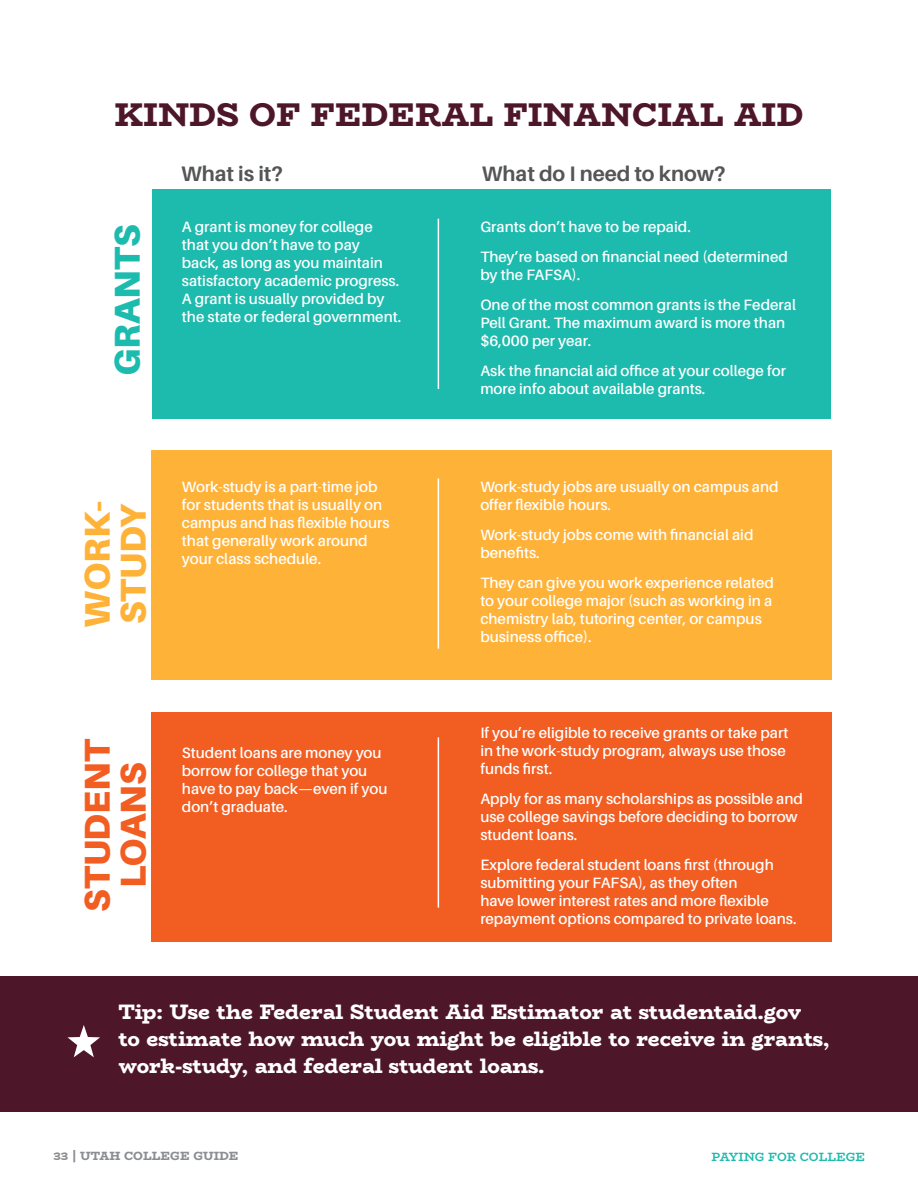
<style>
.page{position:relative;width:918px;height:1188px;background:#fff}
.page>*{position:absolute;margin:0;border:0;box-sizing:border-box;transform-origin:0 0}
.t1{font:900 36px/36px "Aileron";color:#f25d21;text-align:center}
.t2{font:900 36px/36px "Aileron";color:#ffb238}
.t3{font:900 36px "Aileron";color:#1dbbae}
.Subheader_-_black{font:800 33px "Bio Rhyme";color:#4d1629}
.Subheader_-_black-2{font:800 21px/27px "Bio Rhyme";letter-spacing:-.005em;color:#fff}
.t4{font:700 21px "Aileron";color:#545557}
.Chart_text{font:600 15px/18px "Aileron";color:#fff}
.t5{font:800 12px "Bio Rhyme";color:#8b8d90}
.t6{font:700 12px "Bio Rhyme";color:#1dbbae}
</style>
<div class="page">
<div style="left:152px;top:712px;width:680px;height:229px;background:#f25d21"></div>
<div style="left:152px;top:451px;width:680px;height:229px;background:#ffb238"></div>
<div style="left:152px;top:189px;width:679px;height:230px;background:#1dbbae"></div>
<hr style="left:438px;top:219px;width:1px;height:170px;background:#fff">
<hr style="left:438px;top:737px;width:1px;height:171px;background:#fff">
<hr style="left:438px;top:478px;width:1px;height:171px;background:#fff">
<div style="left:0;top:976px;width:918px;height:136px;background:#4d1629"></div>
<svg style="left:67px;top:1025px;width:33px;height:32px"></svg>
<p class="Subheader_-_black" style="left:115px;top:89px;width:690px">KINDS OF FEDERAL FINANCIAL AID</p>
<p class="t3" style="left:106px;top:376px;width:153px;rotate:-90deg">GRANTS</p>
<p class="t2" style="left:79px;top:628px;width:129px;rotate:-90deg">WORK-<br>STUDY</p>
<p class="t1" style="left:79px;top:912px;width:174px;rotate:-90deg">STUDENT<br>LOANS</p>
<p class="t4" style="left:181px;top:162px;width:104px">What is it?</p>
<p class="t4" style="left:482px;top:162px;width:245px">What do I need to know?</p>
<p class="Chart_text" style="left:182px;top:218px;width:221px">A grant is money for college that you don’t have to pay<br>back, as long as you maintain satisfactory academic progress.<br>A grant is usually provided by the state or federal government.</p>
<p class="Chart_text" style="left:480px;top:218px;width:212px">Grants don’t have to be repaid.</p>
<p class="Chart_text" style="left:480px;top:248px;width:309px">They’re based on financial need (determined by the FAFSA).</p>
<p class="Chart_text" style="left:480px;top:296px;width:317px">One of the most common grants is the Federal<br>Pell Grant. The maximum award is more than $6,000 per year.</p>
<p class="Chart_text" style="left:480px;top:362px;width:307px">Ask the financial aid office at your college for more info about available grants.</p>
<p class="Chart_text" style="left:182px;top:478px;width:209px">Work-study is a part-time job for students that is usually on campus and has flexible hours that generally work around your class schedule.</p>
<p class="Chart_text" style="left:182px;top:744px;width:207px">Student loans are money you borrow for college that you have to pay back—even if you don’t graduate.</p>
<p class="Chart_text" style="left:480px;top:478px;width:300px">Work-study jobs are usually on campus and offer flexible hours.</p>
<p class="Chart_text" style="left:480px;top:526px;width:275px">Work-study jobs come with financial aid benefits.</p>
<p class="Chart_text" style="left:480px;top:574px;width:295px">They can give you work experience related to your college major (such as working in a chemistry lab, tutoring center, or campus business office).</p>
<p class="Chart_text" style="left:480px;top:724px;width:310px">If you’re eligible to receive grants or take part in the work-study program, always use those funds first.</p>
<p class="Chart_text" style="left:480px;top:790px;width:324px">Apply for as many scholarships as possible and use college savings before deciding to borrow student loans.</p>
<p class="Chart_text" style="left:480px;top:856px;width:318px">Explore federal student loans first (through submitting your FAFSA), as they often<br>have lower interest rates and more flexible repayment options compared to private loans.</p>
<p class="Subheader_-_black-2" style="left:118px;top:998px;width:713px">Tip: Use the Federal Student Aid Estimator at studentaid.gov<br>to estimate how much you might be eligible to receive in grants, work-study, and federal student loans.</p>
<p class="t5" style="left:54px;top:1147px;width:187px">33 | UTAH COLLEGE GUIDE</p>
<p class="t6" style="left:711px;top:1148px;width:155px">PAYING FOR COLLEGE</p>
</div>
